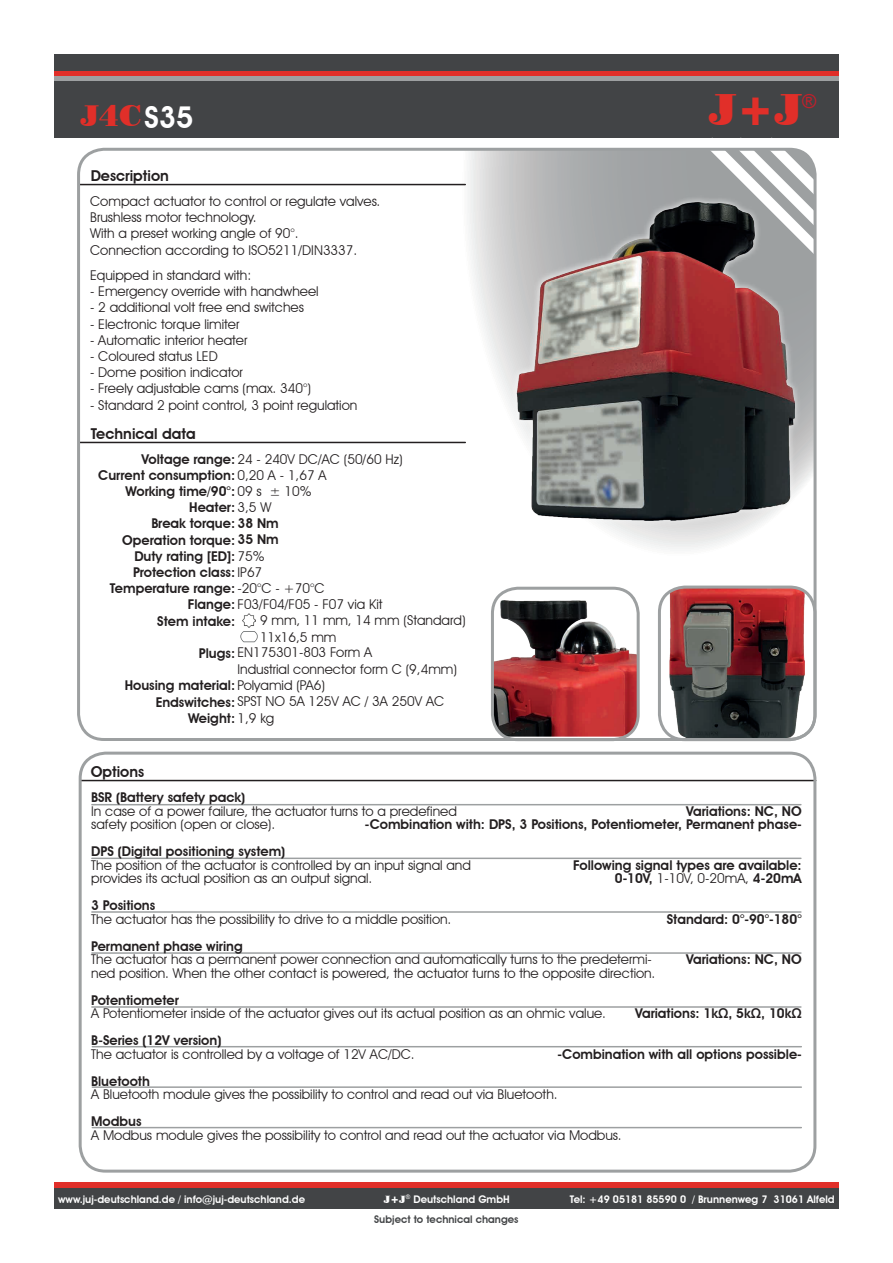
<style>
.page{position:relative;width:893px;height:1263px;background:#fff}
.page>*{position:absolute;margin:0;border:0;box-sizing:border-box;transform-origin:0 0}
.t1{font:45px "Poster Bodoni BT";color:#e12f29}
.t2{font:30px "Poster Bodoni BT";color:#e12f29}
.t3{font:19.2px "Arial";color:#c1202b}
.t4{font:600 15px "Avant Garde IT Cby BT";color:#231f20}
.t5{font:13.5px/16.2px "Avant Garde IT Cby BT";color:#231f20}
.t6{font:600 13.5px/13.5px "Avant Garde IT Cby BT";color:#231f20;text-align:right}
.t7{font:600 10.5px "Avant Garde IT Cby BT";color:#fff}
.t8{font:600 10.5px "Avant Garde IT Cby BT";color:#424446}
.s1{font-family:"Avant Garde IT Cby BT";font-weight:600;color:#fff}
.s2{font-weight:600}
.s3{font-weight:400}
.s4{font-family:"Poster Bodoni BT";font-weight:400}
</style>
<div class="page">
<hr style="left:92px;top:804px;width:709px;height:1px;background:#9da0a1">
<hr style="left:92px;top:857px;width:709px;height:2px;background:#9da0a1">
<hr style="left:92px;top:911px;width:709px;height:2px;background:#9da0a1">
<hr style="left:92px;top:952px;width:709px;height:2px;background:#9da0a1">
<hr style="left:92px;top:1006px;width:709px;height:2px;background:#9da0a1">
<hr style="left:92px;top:1046px;width:709px;height:1px;background:#9da0a1">
<hr style="left:92px;top:1086px;width:709px;height:2px;background:#9da0a1">
<hr style="left:92px;top:1127px;width:709px;height:1px;background:#9da0a1">
<svg style="left:446px;top:149px;width:370px;height:618px"></svg>
<hr style="left:79px;top:184px;width:386px;height:1px;background:#231f20">
<hr style="left:79px;top:442px;width:386px;height:1px;background:#231f20">
<img style="left:492px;top:591px;width:146px;height:146px">
<div style="left:491px;top:587px;width:149px;height:154px;border:3px solid #9da0a1;border-radius:26px"></div>
<img style="left:669px;top:587px;width:136px;height:153px">
<div style="left:658px;top:585px;width:158px;height:156px;border:3px solid #9da0a1;border-radius:26px"></div>
<hr style="left:81px;top:780px;width:735px;height:1px;background:#231f20">
<img style="left:240px;top:631px;width:18px;height:11px">
<svg style="left:242px;top:614px;width:13px;height:13px"></svg>
<div style="left:54px;top:54px;width:785px;height:84px;background:#424446"></div>
<div style="left:54px;top:76px;width:785px;height:5px;background:#9da0a1"></div>
<div style="left:54px;top:71px;width:785px;height:5px;background:#e12f29"></div>
<div style="left:54px;top:1188px;width:785px;height:21px;background:#424446"></div>
<div style="left:54px;top:1182px;width:785px;height:6px;background:#e12f29"></div>
<svg style="left:705px;top:147px;width:112px;height:119px"></svg>
<div style="left:509px;top:195px;width:293px;height:332px;background:#fff;opacity:.75"></div>
<img style="left:516px;top:202px;width:278px;height:318px">
<div style="left:79px;top:752px;width:737px;height:420px;border:3px solid #9da0a1;border-radius:26px"></div>
<div style="left:77px;top:148px;width:739px;height:593px;border:3px solid #9da0a1;border-radius:26px"></div>
<h2 class="t2" style="left:81px;top:97px;width:114px">J4C<span class="s1">S35</span></h2>
<h1 class="t1" style="left:709px;top:82px;width:95px">J+J</h1>
<h3 class="t3" style="left:802px;top:89px;width:16px">®</h3>
<p class="t4" style="left:91px;top:167px;width:80px">Description</p>
<p class="t5" style="left:90px;top:193px;width:292px">Compact actuator to control or regulate valves.<br>Brushless motor technology.<br>With a preset working angle of 90°.<br>Connection according to ISO5211/DIN3337.</p>
<p class="t5" style="left:90px;top:267px;width:163px">Equipped in standard with:</p>
<p class="t5" style="left:90px;top:283px;width:230px">- Emergency override with handwheel</p>
<p class="t5" style="left:90px;top:299px;width:215px">- 2 additional volt free end switches</p>
<p class="t5" style="left:90px;top:315px;width:151px">- Electronic torque limiter</p>
<p class="t5" style="left:90px;top:332px;width:159px">- Automatic interior heater</p>
<p class="t5" style="left:90px;top:348px;width:129px">- Coloured status LED</p>
<p class="t5" style="left:90px;top:364px;width:154px">- Dome position indicator</p>
<p class="t5" style="left:90px;top:380px;width:222px">- Freely adjustable cams (max. 340°)</p>
<p class="t5" style="left:90px;top:396px;width:269px">- Standard 2 point control, 3 point regulation</p>
<p class="t4" style="left:91px;top:425px;width:106px">Technical data</p>
<p class="t5" style="left:142px;top:451px;width:263px"><span class="s2">Voltage range:</span> 24 - 240V DC/AC (50/60 Hz)</p>
<p class="t6" style="left:98px;top:468px;width:230px">Current consumption: <span class="s3">0,20 A - 1,67 A</span></p>
<p class="t6" style="left:126px;top:484px;width:188px">Working time/90°: <span class="s3">09 s ± 10%</span></p>
<p class="t6" style="left:189px;top:501px;width:84px">Heater: <span class="s3">3,5 W</span></p>
<p class="t6" style="left:151px;top:517px;width:129px">Break torque: 38 Nm</p>
<p class="t6" style="left:122px;top:533px;width:158px">Operation torque: 35 Nm</p>
<p class="t6" style="left:134px;top:549px;width:132px">Duty rating [ED]: <span class="s3">75%</span></p>
<p class="t6" style="left:133px;top:565px;width:131px">Protection class: <span class="s3">IP67</span></p>
<p class="t6" style="left:110px;top:582px;width:216px">Temperature range: <span class="s3">-20°C - +70°C</span></p>
<p class="t5" style="left:188px;top:596px;width:196px"><span class="s2">Flange:</span> F03/F04/F05 - F07 via Kit</p>
<p class="t6" style="left:157px;top:614px;width:79px">Stem intake:</p>
<p class="t5" style="left:199px;top:644px;width:175px"><span class="s2">Plugs:</span> EN175301-803 Form A</p>
<p class="t6" style="left:125px;top:679px;width:202px">Housing material: <span class="s3">Polyamid (PA6)</span></p>
<p class="t5" style="left:156px;top:693px;width:290px"><span class="s2">Endswitches:</span> SPST NO 5A 125V AC / 3A 250V AC</p>
<p class="t6" style="left:188px;top:711px;width:88px">Weight: <span class="s3">1,9 kg</span></p>
<p class="t5" style="left:260px;top:612px;width:207px">9 mm, 11 mm, 14 mm (Standard)</p>
<p class="t5" style="left:260px;top:628px;width:78px">11x16,5 mm</p>
<p class="t5" style="left:237px;top:661px;width:221px">Industrial connector form C (9,4mm)</p>
<p class="t4" style="left:91px;top:762px;width:55px">Options</p>
<p class="t6" style="left:91px;top:791px;width:156px">BSR (Battery safety pack)</p>
<p class="t5" style="left:91px;top:804px;width:367px;line-height:13.5px">In case of a power failure, the actuator turns to a predefined safety position (open or close).</p>
<p class="t6" style="left:91px;top:845px;width:196px">DPS (Digital positioning system)</p>
<p class="t5" style="left:91px;top:858px;width:381px;line-height:13.5px">The position of the actuator is controlled by an input signal and provides its actual position as an output signal.</p>
<p class="t6" style="left:91px;top:899px;width:66px">3 Positions</p>
<p class="t5" style="left:91px;top:911px;width:362px">The actuator has the possibility to drive to a middle position.</p>
<p class="t6" style="left:91px;top:939px;width:153px">Permanent phase wiring</p>
<p class="t5" style="left:91px;top:953px;width:566px;line-height:13.5px">The actuator has a permanent power connection and automatically turns to the predetermi&shy;ned position. When the other contact is powered, the actuator turns to the opposite direction.</p>
<p class="t6" style="left:91px;top:993px;width:89px">Potentiometer</p>
<p class="t5" style="left:91px;top:1005px;width:516px">A Potentiometer inside of the actuator gives out its actual position as an ohmic value.</p>
<p class="t6" style="left:91px;top:1034px;width:132px">B-Series (12V version)</p>
<p class="t5" style="left:91px;top:1046px;width:325px">The actuator is controlled by a voltage of 12V AC/DC.</p>
<p class="t6" style="left:91px;top:1074px;width:60px">Bluetooth</p>
<p class="t5" style="left:91px;top:1086px;width:468px">A Bluetooth module gives the possibility to control and read out via Bluetooth.</p>
<p class="t6" style="left:91px;top:1115px;width:52px">Modbus</p>
<p class="t5" style="left:91px;top:1127px;width:532px">A Modbus module gives the possibility to control and read out the actuator via Modbus.</p>
<p class="t6" style="left:365px;top:804px;width:438px">Variations: NC, NO<br>-Combination with: DPS, 3 Positions, Potentiometer, Permanent phase-</p>
<p class="t6" style="left:573px;top:858px;width:230px">Following signal types are available:<br>0-10V, <span class="s3">1-10V, 0-20mA,</span> 4-20mA</p>
<p class="t6" style="left:667px;top:912px;width:136px">Standard: 0°-90°-180°</p>
<p class="t6" style="left:686px;top:953px;width:117px">Variations: NC, NO</p>
<p class="t6" style="left:635px;top:1007px;width:168px">Variations: 1kΩ, 5kΩ, 10kΩ</p>
<p class="t6" style="left:557px;top:1047px;width:246px">-Combination with all options possible-</p>
<p class="t7" style="left:58px;top:1193px;width:248px">www.juj-deutschland.de / info@juj-deutschland.de</p>
<p class="t7" style="left:384px;top:1193px;width:127px"><span class="s4">J+J</span><sup>®</sup> Deutschland GmbH</p>
<p class="t7" style="left:570px;top:1193px;width:266px">Tel: +49 05181 85590 0 / Brunnenweg 7 31061 Alfeld</p>
<p class="t8" style="left:374px;top:1213px;width:146px">Subject to technical changes</p>
</div>
